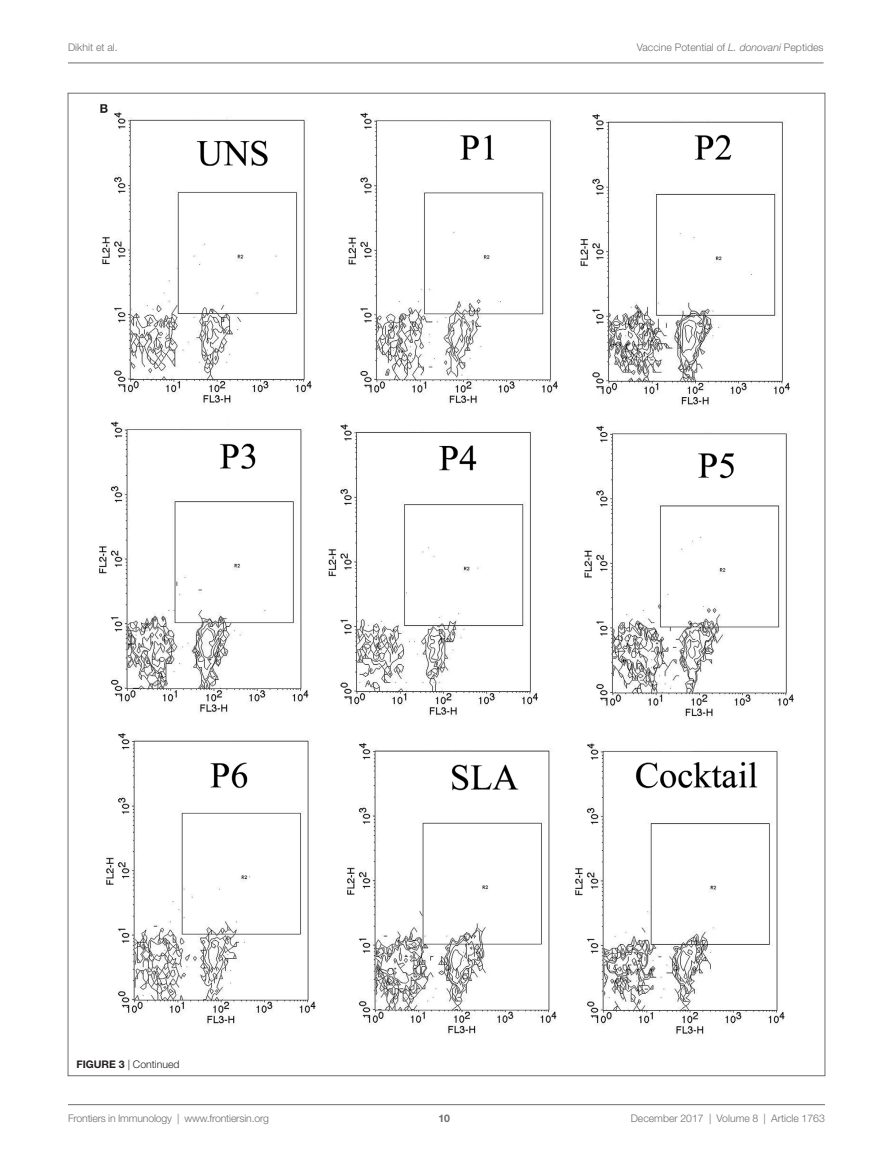
<style>
.page{position:relative;width:893px;height:1170px;background:#fff}
.page>*{position:absolute;margin:0;border:0;box-sizing:border-box;transform-origin:0 0}
.t1{font:300 10.5px "Helvetica Neue LT Std";color:#6c6d70}
.t2{font:300 10.5px "Helvetica Neue LT Std";color:#231f20}
.t3{font:700 10.5px "Helvetica Neue LT Std";color:#6c6d70}
.s1{font-style:italic}
.s2{font-weight:700}
</style>
<div class="page">
<img style="left:99px;top:104px;width:695px;height:931px">
<hr style="left:68px;top:63px;width:756px;height:1px;background:#6c6d70">
<hr style="left:68px;top:1104px;width:757px;height:1px;background:#6c6d70">
<p class="t1" style="left:68px;top:41px;width:51px">Dikhit et al.</p>
<p class="t1" style="left:637px;top:41px;width:188px">Vaccine Potential of <span class="s1">L. donovani</span> Peptides</p>
<p class="t2" style="left:77px;top:1057px;width:105px"><span class="s2">FIGURE 3</span> | Continued</p>
<p class="t1" style="left:68px;top:1111px;width:203px">Frontiers in Immunology | www.frontiersin.org</p>
<p class="t1" style="left:631px;top:1111px;width:196px">December 2017 | Volume 8 | Article 1763</p>
<p class="t3" style="left:439px;top:1111px;width:13px">10</p>
</div>
